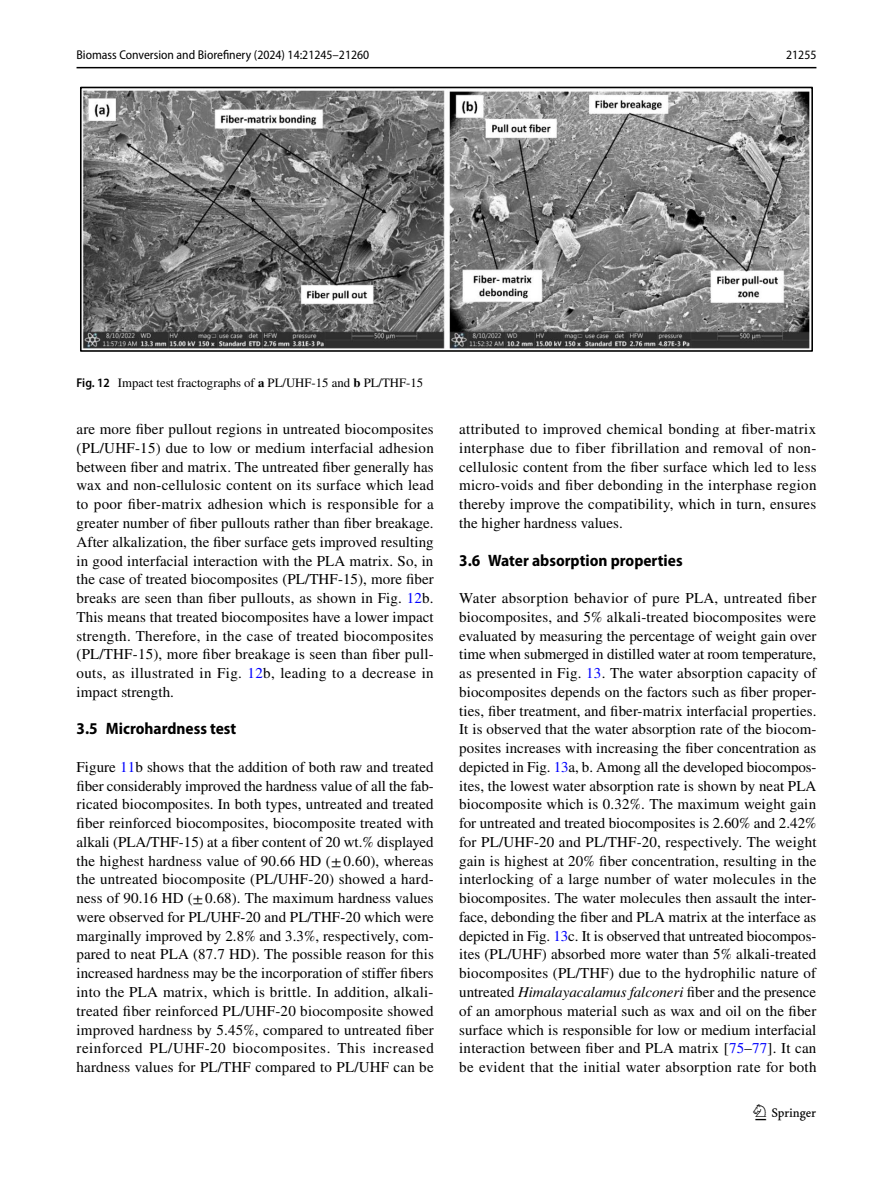
<style>
.page{position:relative;width:893px;height:1187px;background:#fff}
.page>*{position:absolute;margin:0;border:0;box-sizing:border-box;transform-origin:0 0}
.t1{font:22.5px "Springnew Regular 3";color:#000}
.t2{font:700 semi-condensed 16.5px "Myriad Pro";color:#000}
.t3{font:15px/18.8px "STIX";letter-spacing:.015em;color:#000;text-align:justify}
.t4{font:semi-condensed 12.75px "Myriad Pro";color:#000}
.t5{font:12.75px "STIX";color:#000}
.s1{font-family:"Myriad Pro";font-weight:600;font-stretch:semi-condensed}
.s2{font-weight:700}
.s3{color:#00f}
.s4{font-style:italic}
</style>
<div class="page">
<hr style="left:77px;top:67px;width:739px;height:1px;background:#000">
<img style="left:83px;top:90px;width:727px;height:259px">
<div style="left:80px;top:87px;width:733px;height:265px;border:2px solid #000"></div>
<p class="t4" style="left:77px;top:48px;width:294px">Biomass Conversion and Biorefinery (2024) 14:21245–21260</p>
<p class="t4" style="left:786px;top:48px;width:32px">21255</p>
<p class="t5" style="left:77px;top:374px;width:348px"><span class="s1">Fig. 12</span> Impact test fractographs of <span class="s2">a</span> PL/UHF-15 and <span class="s2">b</span> PL/THF-15</p>
<p class="t3" style="left:77px;top:421px;width:359px">are more fiber pullout regions in untreated biocomposites (PL/UHF-15) due to low or medium interfacial adhesion between fiber and matrix. The untreated fiber generally has wax and non-cellulosic content on its surface which lead to poor fiber-matrix adhesion which is responsible for a greater number of fiber pullouts rather than fiber breakage.<br>After alkalization, the fiber surface gets improved resulting in good interfacial interaction with the PLA matrix. So, in the case of treated biocomposites (PL/THF-15), more fiber breaks are seen than fiber pullouts, as shown in Fig. <span class="s3">12</span>b.<br>This means that treated biocomposites have a lower impact strength. Therefore, in the case of treated biocomposites (PL/THF-15), more fiber breakage is seen than fiber pull&shy;outs, as illustrated in Fig. <span class="s3">12</span>b, leading to a decrease in impact strength.</p>
<p class="t2" style="left:77px;top:719px;width:161px">3.5 Microhardness test</p>
<p class="t3" style="left:77px;top:758px;width:359px">Figure <span class="s3">11</span>b shows that the addition of both raw and treated fiber considerably improved the hardness value of all the fab&shy;ricated biocomposites. In both types, untreated and treated fiber reinforced biocomposites, biocomposite treated with alkali (PLA/THF-15) at a fiber content of 20 wt.% displayed the highest hardness value of 90.66 HD (±0.60), whereas the untreated biocomposite (PL/UHF-20) showed a hard&shy;ness of 90.16 HD (±0.68). The maximum hardness values were observed for PL/UHF-20 and PL/THF-20 which were marginally improved by 2.8% and 3.3%, respectively, com&shy;pared to neat PLA (87.7 HD). The possible reason for this increased hardness may be the incorporation of stiffer fibers into the PLA matrix, which is brittle. In addition, alkali&shy;treated fiber reinforced PL/UHF-20 biocomposite showed improved hardness by 5.45%, compared to untreated fiber reinforced PL/UHF-20 biocomposites. This increased hardness values for PL/THF compared to PL/UHF can be</p>
<p class="t3" style="left:459px;top:421px;width:359px">attributed to improved chemical bonding at fiber-matrix interphase due to fiber fibrillation and removal of non&shy;cellulosic content from the fiber surface which led to less micro-voids and fiber debonding in the interphase region thereby improve the compatibility, which in turn, ensures the higher hardness values.</p>
<p class="t2" style="left:459px;top:550px;width:225px">3.6 Water absorption properties</p>
<p class="t3" style="left:459px;top:589px;width:359px">Water absorption behavior of pure PLA, untreated fiber biocomposites, and 5% alkali-treated biocomposites were evaluated by measuring the percentage of weight gain over time when submerged in distilled water at room temperature, as presented in Fig. <span class="s3">13</span>. The water absorption capacity of biocomposites depends on the factors such as fiber proper&shy;ties, fiber treatment, and fiber-matrix interfacial properties.<br>It is observed that the water absorption rate of the biocom&shy;posites increases with increasing the fiber concentration as depicted in Fig. <span class="s3">13</span>a, b. Among all the developed biocompos&shy;ites, the lowest water absorption rate is shown by neat PLA biocomposite which is 0.32%. The maximum weight gain for untreated and treated biocomposites is 2.60% and 2.42% for PL/UHF-20 and PL/THF-20, respectively. The weight gain is highest at 20% fiber concentration, resulting in the interlocking of a large number of water molecules in the biocomposites. The water molecules then assault the inter&shy;face, debonding the fiber and PLA matrix at the interface as depicted in Fig. <span class="s3">13</span>c. It is observed that untreated biocompos&shy;ites (PL/UHF) absorbed more water than 5% alkali-treated biocomposites (PL/THF) due to the hydrophilic nature of untreated <span class="s4">Himalayacalamus falconeri</span> fiber and the presence of an amorphous material such as wax and oil on the fiber surface which is responsible for low or medium interfacial interaction between fiber and PLA matrix [<span class="s3">75</span>–<span class="s3">77</span>]. It can be evident that the initial water absorption rate for both</p>
<h1 class="t1" style="left:755px;top:1104px;width:62px">1 3</h1>
</div>
